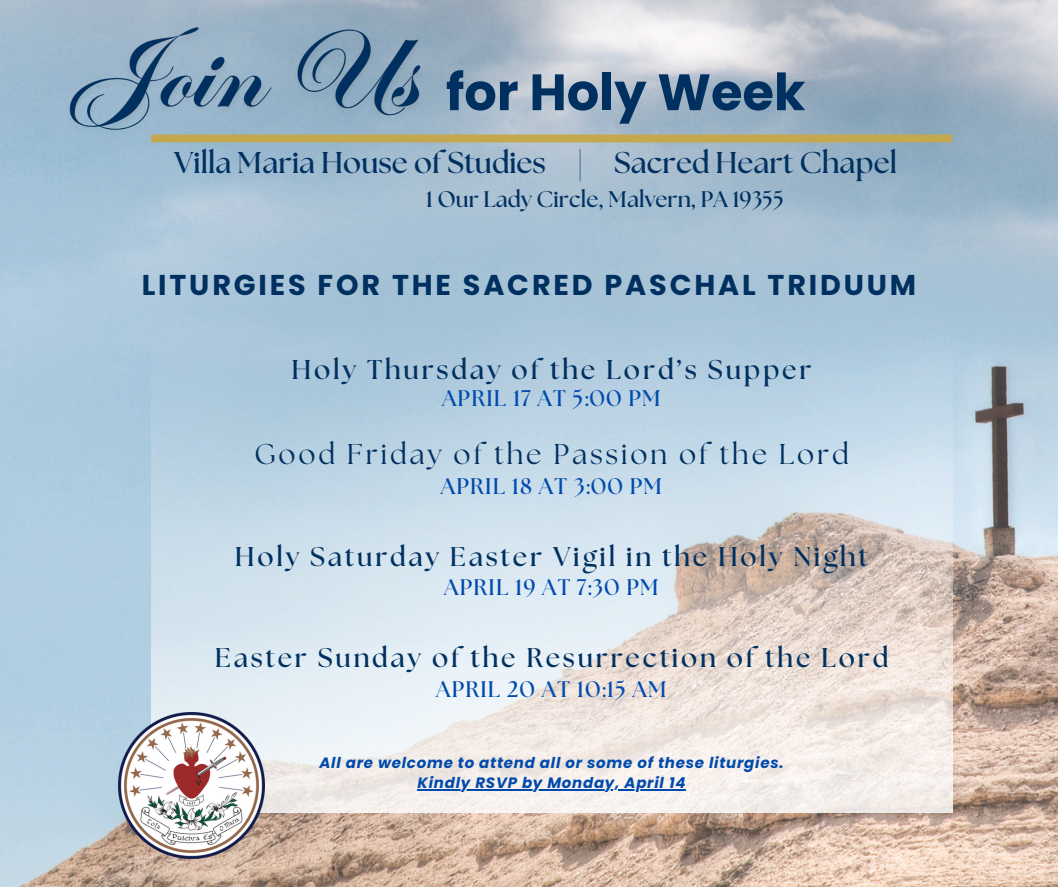
<style>
.page{position:relative;width:1058px;height:887px;background:#fff}
.page>*{position:absolute;margin:0;border:0;box-sizing:border-box;transform-origin:0 0}
.t1{font:700 51px "Poppins";color:#003060}
.t2{font:700 30px "The Seasons";color:#003060}
.t3{font:700 28.65px "Poppins";letter-spacing:.1em;color:#003060}
.t4{font:28.65px "The Seasons";letter-spacing:.1em;color:#003060}
.t5{font:700 27.15px "The Seasons";letter-spacing:.1em;color:#003060}
.t6{font:700 27px "The Seasons";letter-spacing:.1em;color:#003060}
.t7{font:700 22.65px "The Seasons";letter-spacing:.05em;color:#004aad}
.t8{font:700 22.5px "The Seasons";letter-spacing:.05em;color:#004aad}
.t9{font:700 22.5px "The Seasons";color:#003060}
.t10{font:italic 700 15px "Poppins";letter-spacing:.05em;color:#004aad}
</style>
<div class="page">
<img style="left:0;top:0;width:1058px;height:886px">
<img style="left:151px;top:302px;width:801px;height:510px">
<img style="left:118px;top:712px;width:147px;height:146px">
<hr style="left:417px;top:789px;width:269px;height:1px;background:#004aad">
<img style="left:59px;top:9px;width:372px;height:141px">
<div style="left:151px;top:134px;width:801px;height:8px;background:#c4a84e"></div>
<p class="t1" style="left:446px;top:57px;width:361px">for Holy Week</p>
<h3 class="t2" style="left:174px;top:149px;width:724px">Villa Maria House of Studies | Sacred Heart Chapel</h3>
<h3 class="t9" style="left:426px;top:189px;width:359px">1 Our Lady Circle, Malvern, PA 19355</h3>
<p class="t3" style="left:142px;top:264px;width:776px">LITURGIES FOR THE SACRED PASCHAL TRIDUUM</p>
<h4 class="t5" style="left:291px;top:357px;width:522px">Holy Thursday of the Lord’s Supper</h4>
<p class="t7" style="left:442px;top:388px;width:221px">APRIL 17 AT 5:00 PM</p>
<h2 class="t4" style="left:254px;top:441px;width:596px">Good Friday of the Passion of the Lord</h2>
<h4 class="t7" style="left:441px;top:476px;width:223px">APRIL 18 AT 3:00 PM</h4>
<h5 class="t6" style="left:235px;top:544px;width:635px">Holy Saturday Easter Vigil in the Holy Night</h5>
<p class="t8" style="left:444px;top:576px;width:216px">APRIL 19 AT 7:30 PM</p>
<h6 class="t6" style="left:215px;top:645px;width:675px">Easter Sunday of the Resurrection of the Lord</h6>
<p class="t8" style="left:436px;top:679px;width:232px">APRIL 20 AT 10:15 AM</p>
<h6 class="t10" style="left:319px;top:752px;width:466px">All are welcome to attend all or some of these liturgies.</h6>
<p class="t10" style="left:417px;top:772px;width:269px">Kindly RSVP by Monday, April 14</p>
</div>
